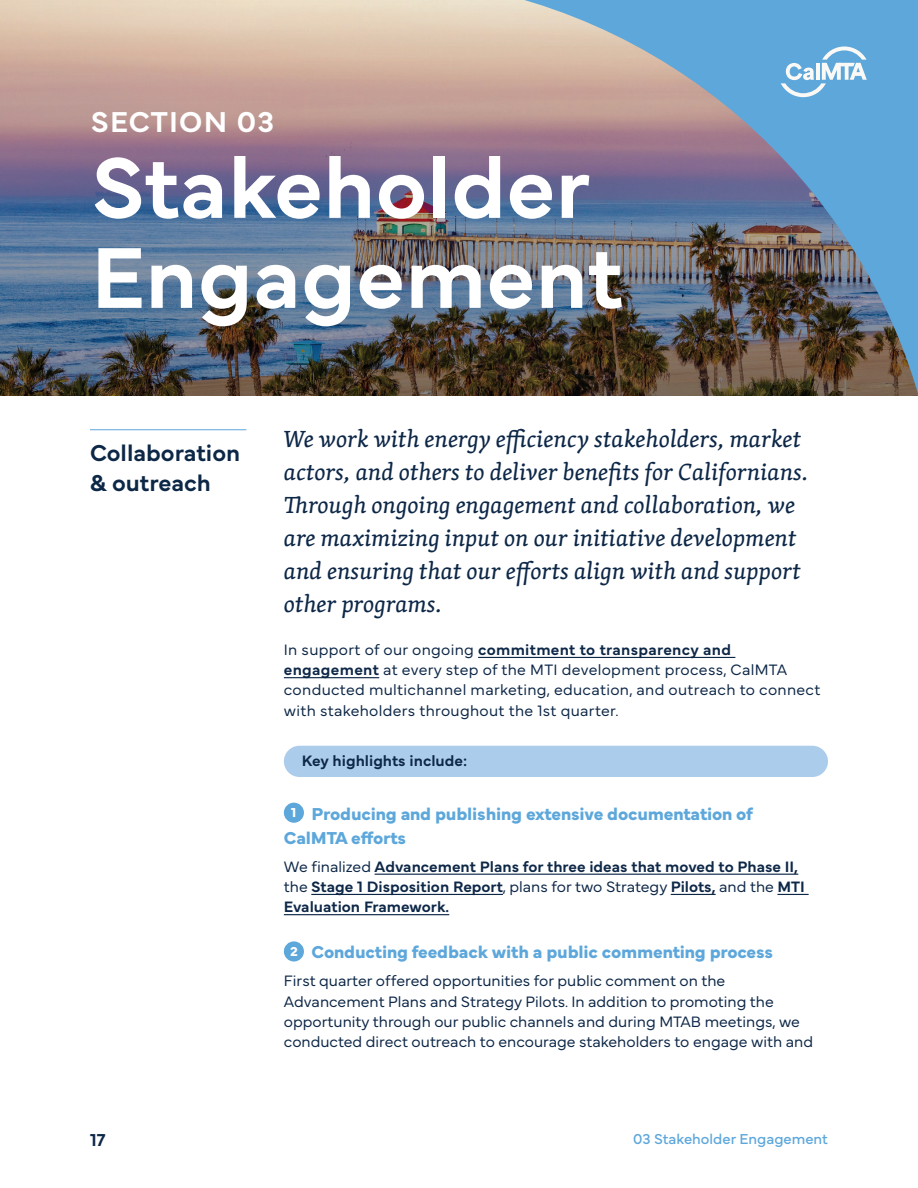
<style>
.page{position:relative;width:918px;height:1188px;background:#fff}
.page>*{position:absolute;margin:0;border:0;box-sizing:border-box;transform-origin:0 0}
.t1{font:600 90px/90px "Mundial";color:#fff}
.t2{font:600 30px "Mundial";letter-spacing:.04em;color:#fff}
.t3{font:italic 24px/33px "Skolar Latin";letter-spacing:.01em;color:#0d2747}
.t4{font:600 24px/30px "Mundial";color:#0d2747}
.t5{font:700 18px/24px "Mundial";letter-spacing:-.01em;color:#5da7db}
.t6{font:600 18px "Mundial";color:#0d2747}
.t7{font:300 15.75px/20.2px "Mundial";color:#0d2747}
.t8{font:300 15.75px/20.2px "Mundial";letter-spacing:.02em;color:#0d2747}
.t9{font:600 15.75px/20.2px "Mundial";color:#0d2747}
.t10{font:15px "Mundial";color:#5da7db}
.s1{font-weight:600}
.s2{font-size:13.5px;color:#fff}
.s3{font-weight:300}
</style>
<div class="page">
<img style="left:0;top:0;width:468px;height:396px">
<img style="left:468px;top:0;width:450px;height:396px">
<div style="left:284px;top:746px;width:544px;height:31px;background:#accceb;border-radius:16px"></div>
<hr style="left:90px;top:429px;width:156px;height:1px;background:#5da7db">
<hr style="left:478px;top:657px;width:257px;height:1px;background:#0d2747">
<hr style="left:284px;top:677px;width:95px;height:1px;background:#0d2747">
<hr style="left:375px;top:874px;width:423px;height:1px;background:#0d2747">
<hr style="left:311px;top:894px;width:192px;height:1px;background:#0d2747">
<hr style="left:671px;top:894px;width:45px;height:1px;background:#0d2747">
<hr style="left:777px;top:894px;width:32px;height:1px;background:#0d2747">
<hr style="left:284px;top:914px;width:165px;height:1px;background:#0d2747">
<div style="left:284px;top:803px;width:20px;height:20px;background:#5da7db;border-radius:50%"></div>
<div style="left:284px;top:941px;width:20px;height:21px;background:#5da7db;border-radius:50%"></div>
<svg style="left:781px;top:46px;width:86px;height:51px"></svg>
<p class="t2" style="left:91px;top:98px;width:185px">SECTION 03</p>
<h1 class="t1" style="left:91px;top:134px;width:534px">Stakeholder<br>Engagement</h1>
<p class="t4" style="left:90px;top:436px;width:152px">Collaboration &amp; outreach</p>
<p class="t6" style="left:90px;top:1126px;width:17px">17</p>
<p class="t3" style="left:284px;top:422px;width:526px">We work with energy efficiency stakeholders, market actors, and others to deliver benefits for Californians.<br>Through ongoing engagement and collaboration, we are maximizing input on our initiative development and ensuring that our efforts align with and support other programs.</p>
<p class="t8" style="left:284px;top:638px;width:538px">In support of our ongoing <span class="s1">commitment to transparency and engagement</span> at every step of the MTI development process, CalMTA conducted multichannel marketing, education, and outreach to connect with stakeholders throughout the 1st quarter.</p>
<p class="t9" style="left:302px;top:749px;width:167px">Key highlights include:</p>
<p class="t5" style="left:284px;top:800px;width:471px;text-indent:7px"><span class="s2">1</span> Producing and publishing extensive documentation of<br>CalMTA efforts</p>
<p class="t9" style="left:284px;top:855px;width:522px"><span class="s3">We finalized</span> Advancement Plans for three ideas that moved to Phase II, <span class="s3">the</span> Stage 1 Disposition Report<span class="s3">, plans for two Strategy</span> Pilots, <span class="s3">and the</span> MTI<br>Evaluation Framework.</p>
<p class="t5" style="left:290px;top:939px;width:485px"><span class="s2">2</span> Conducting feedback with a public commenting process</p>
<p class="t7" style="left:284px;top:969px;width:531px">First quarter offered opportunities for public comment on the Advancement Plans and Strategy Pilots. In addition to promoting the opportunity through our public channels and during MTAB meetings, we conducted direct outreach to encourage stakeholders to engage with and</p>
<p class="t10" style="left:633px;top:1127px;width:196px">03 Stakeholder Engagement</p>
</div>
